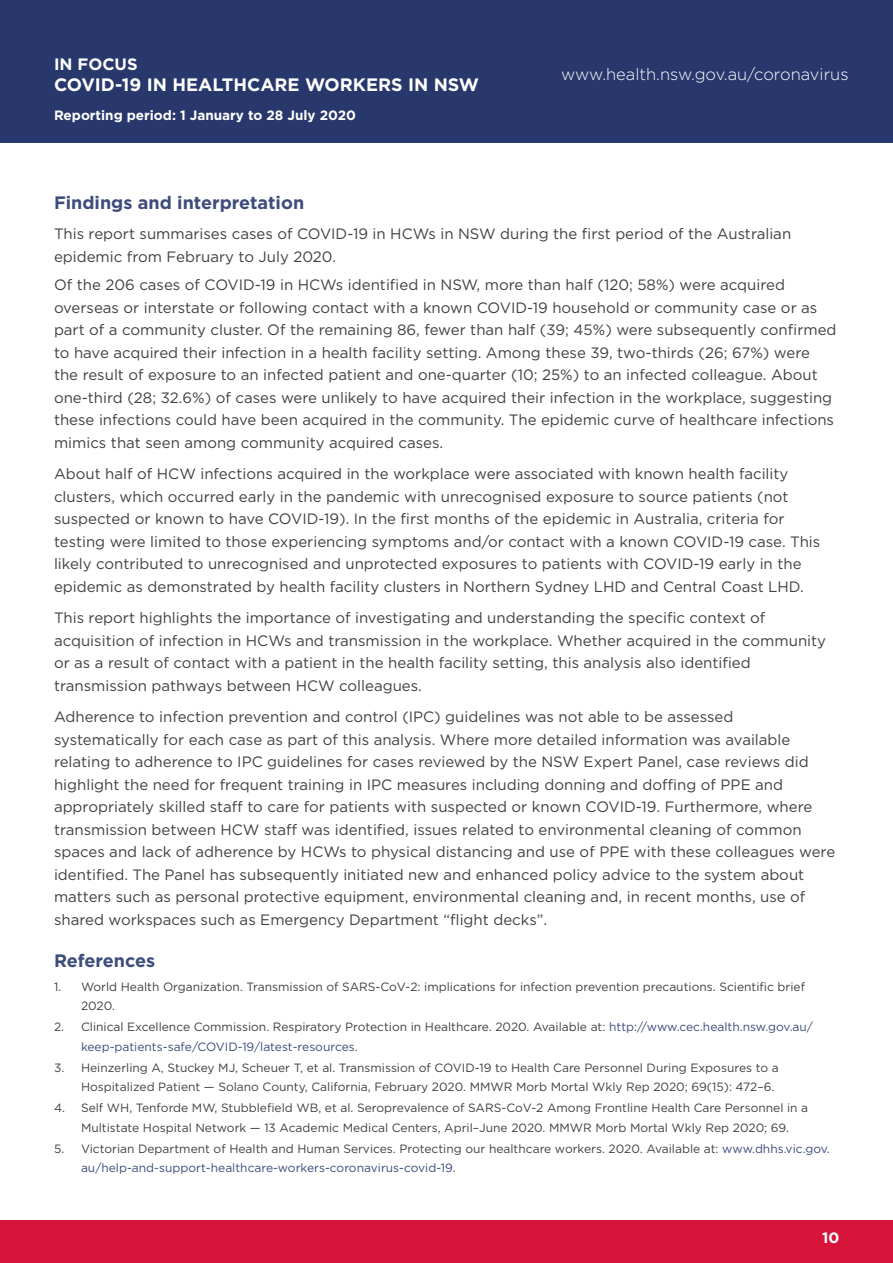
<style>
.page{position:relative;width:893px;height:1263px;background:#fff}
.page>*{position:absolute;margin:0;border:0;box-sizing:border-box;transform-origin:0 0}
.t1{font:700 18px "Gotham";color:#3d4c7b}
.t2{font:700 18px "Gotham";color:#fff}
.t3{font:300 16.5px "Gotham";color:#fff}
.t4{font:700 16.5px "Gotham";color:#fff}
.t5{font:15px/22.5px "Gotham";color:#414042}
.t6{font:700 15px "Gotham";color:#fff}
.t7{font:700 13.5px "Gotham";color:#fff}
.t8{font:12px/19.5px "Gotham";color:#414042}
.s1{color:#3d4c7b}
</style>
<div class="page">
<div style="left:0;top:1220px;width:893px;height:43px;background:#d7153a"></div>
<div style="left:0;top:0;width:893px;height:143px;background:#28386c"></div>
<p class="t4" style="left:54px;top:55px;width:85px">IN FOCUS</p>
<p class="t2" style="left:54px;top:74px;width:427px">COVID-19 IN HEALTHCARE WORKERS IN NSW</p>
<p class="t7" style="left:54px;top:107px;width:304px">Reporting period: 1 January to 28 July 2020</p>
<p class="t3" style="left:561px;top:65px;width:289px">www.health.nsw.gov.au/coronavirus</p>
<p class="t1" style="left:54px;top:192px;width:252px">Findings and interpretation</p>
<p class="t5" style="left:54px;top:223px;width:739px">This report summarises cases of COVID-19 in HCWs in NSW during the first period of the Australian epidemic from February to July 2020.</p>
<p class="t5" style="left:54px;top:274px;width:784px">Of the 206 cases of COVID-19 in HCWs identified in NSW, more than half (120; 58%) were acquired overseas or interstate or following contact with a known COVID-19 household or community case or as part of a community cluster. Of the remaining 86, fewer than half (39; 45%) were subsequently confirmed to have acquired their infection in a health facility setting. Among these 39, two-thirds (26; 67%) were the result of exposure to an infected patient and one-quarter (10; 25%) to an infected colleague. About one-third (28; 32.6%) of cases were unlikely to have acquired their infection in the workplace, suggesting these infections could have been acquired in the community. The epidemic curve of healthcare infections mimics that seen among community acquired cases.</p>
<p class="t5" style="left:54px;top:463px;width:768px">About half of HCW infections acquired in the workplace were associated with known health facility clusters, which occurred early in the pandemic with unrecognised exposure to source patients (not suspected or known to have COVID-19). In the first months of the epidemic in Australia, criteria for testing were limited to those experiencing symptoms and/or contact with a known COVID-19 case. This likely contributed to unrecognised and unprotected exposures to patients with COVID-19 early in the epidemic as demonstrated by health facility clusters in Northern Sydney LHD and Central Coast LHD.</p>
<p class="t5" style="left:54px;top:607px;width:774px">This report highlights the importance of investigating and understanding the specific context of acquisition of infection in HCWs and transmission in the workplace. Whether acquired in the community or as a result of contact with a patient in the health facility setting, this analysis also identified transmission pathways between HCW colleagues.</p>
<p class="t5" style="left:54px;top:706px;width:783px">Adherence to infection prevention and control (IPC) guidelines was not able to be assessed systematically for each case as part of this analysis. Where more detailed information was available relating to adherence to IPC guidelines for cases reviewed by the NSW Expert Panel, case reviews did highlight the need for frequent training in IPC measures including donning and doffing of PPE and appropriately skilled staff to care for patients with suspected or known COVID-19. Furthermore, where transmission between HCW staff was identified, issues related to environmental cleaning of common spaces and lack of adherence by HCWs to physical distancing and use of PPE with these colleagues were identified. The Panel has subsequently initiated new and enhanced policy advice to the system about matters such as personal protective equipment, environmental cleaning and, in recent months, use of shared workspaces such as Emergency Department “flight decks”.</p>
<p class="t1" style="left:54px;top:950px;width:103px">References</p>
<p class="t8" style="left:81px;top:977px;width:726px;text-indent:-27px">1. World Health Organization. Transmission of SARS-CoV-2: implications for infection prevention precautions. Scientific brief<br>2020.</p>
<p class="t8" style="left:81px;top:1017px;width:733px;text-indent:-27px">2. Clinical Excellence Commission. Respiratory Protection in Healthcare. 2020. Available at: <span class="s1">http://www.cec.health.nsw.gov.au/ keep-patients-safe/COVID-19/latest-resources</span>.</p>
<p class="t8" style="left:81px;top:1058px;width:699px;text-indent:-27px">3. Heinzerling A, Stuckey MJ, Scheuer T, et al. Transmission of COVID-19 to Health Care Personnel During Exposures to a<br>Hospitalized Patient — Solano County, California, February 2020. MMWR Morb Mortal Wkly Rep 2020; 69(15): 472–6.</p>
<p class="t8" style="left:81px;top:1098px;width:729px;text-indent:-27px">4. Self WH, Tenforde MW, Stubblefield WB, et al. Seroprevalence of SARS-CoV-2 Among Frontline Health Care Personnel in a<br>Multistate Hospital Network — 13 Academic Medical Centers, April–June 2020. MMWR Morb Mortal Wkly Rep 2020; 69.</p>
<p class="t8" style="left:81px;top:1139px;width:750px;text-indent:-27px">5. Victorian Department of Health and Human Services. Protecting our healthcare workers. 2020. Available at: <span class="s1">www.dhhs.vic.gov. au/help-and-support-healthcare-workers-coronavirus-covid-19</span>.</p>
<p class="t6" style="left:822px;top:1229px;width:19px">10</p>
</div>
